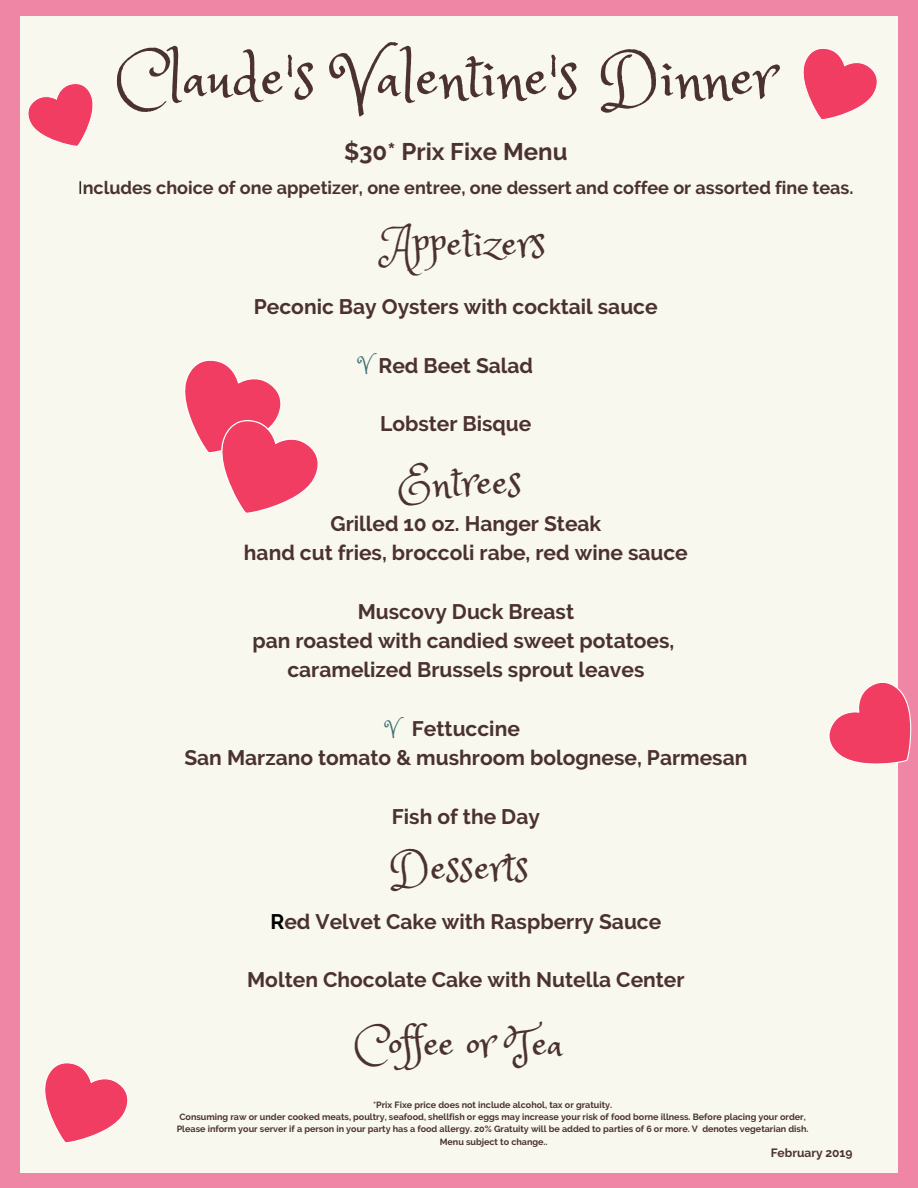
<style>
.page{position:relative;width:918px;height:1188px;background:#ef86a6}
.page>*{position:absolute;margin:0;border:0;box-sizing:border-box;transform-origin:0 0}
.t1{font:63px "Princess Sofia";letter-spacing:.01em;color:#4b3230}
.t2{font:42px "Princess Sofia";letter-spacing:.02em;color:#4b3230}
.t3{font:42px "Princess Sofia";color:#4b3230}
.t4{font:700 24px "Raleway";color:#4b3230}
.t5{font:700 21px/29.2px "Raleway";color:#4b3230;text-align:center}
.t6{font:700 18px "Raleway";color:#4b3230}
.t7{font:18px "Princess Sofia";color:#386d6c}
.t8{font:700 12px "Raleway";color:#4b3230}
.t9{font:700 9px/12.3px "Raleway";color:#4b3230;text-align:center}
.s1{font-weight:400;color:#000}
.s2{color:#000}
</style>
<div class="page">
<div style="left:20px;top:16px;width:877px;height:1156px;background:#f8f8ee"></div>
<svg style="left:829px;top:680px;width:83px;height:90px"></svg>
<svg style="left:184px;top:360px;width:135px;height:154px"></svg>
<svg style="left:45px;top:1063px;width:83px;height:80px"></svg>
<svg style="left:803px;top:48px;width:75px;height:72px"></svg>
<svg style="left:28px;top:83px;width:65px;height:63px"></svg>
<h1 class="t1" style="left:116px;top:36px;width:660px">Claude's Valentine's Dinner</h1>
<p class="t4" style="left:344px;top:138px;width:225px">$30* Prix Fixe Menu</p>
<p class="t6" style="left:78px;top:177px;width:777px"><span class="s1">I</span>ncludes choice of one appetizer, one entree, one dessert and coffee or assorted fine teas.</p>
<h2 class="t2" style="left:386px;top:216px;width:162px">Appetizers</h2>
<p class="t5" style="left:254px;top:293px;width:405px">Peconic Bay Oysters with cocktail sauce</p>
<p class="t5" style="left:378px;top:351px;width:156px">Red Beet Salad</p>
<p class="t7" style="left:359px;top:352px;width:13px">V</p>
<p class="t5" style="left:380px;top:410px;width:153px">Lobster Bisque</p>
<h2 class="t2" style="left:398px;top:455px;width:126px">Entrees</h2>
<p class="t5" style="left:244px;top:509px;width:445px">Grilled 10 oz. Hanger Steak<br>hand cut fries, broccoli rabe, red wine sauce</p>
<p class="t5" style="left:252px;top:597px;width:423px">Muscovy Duck Breast<br>pan roasted with candied sweet potatoes, caramelized Brussels sprout leaves</p>
<p class="t5" style="left:184px;top:714px;width:565px">Fettuccine<br>San Marzano tomato &amp; mushroom bolognese, Parmesan</p>
<p class="t5" style="left:392px;top:802px;width:150px">Fish of the Day</p>
<p class="t7" style="left:386px;top:715px;width:13px">V</p>
<h2 class="t2" style="left:389px;top:840px;width:141px">Desserts</h2>
<p class="t5" style="left:270px;top:907px;width:392px"><span class="s2">R</span>ed Velvet Cake with Raspberry Sauce</p>
<p class="t5" style="left:247px;top:965px;width:439px">Molten Chocolate Cake with Nutella Center</p>
<h2 class="t3" style="left:354px;top:1016px;width:211px">Coffee or Tea</h2>
<p class="t9" style="left:177px;top:1098px;width:633px">*Prix Fixe price does not include alcohol, tax or gratuity.<br>Consuming raw or under cooked meats, poultry, seafood, shellfish or eggs may increase your risk of food borne illness. Before placing your order, Please inform your server if a person in your party has a food allergy. 20% Gratuity will be added to parties of 6 or more. V denotes vegetarian dish.<br>Menu subject to change..</p>
<p class="t8" style="left:771px;top:1146px;width:83px">February 2019</p>
</div>
